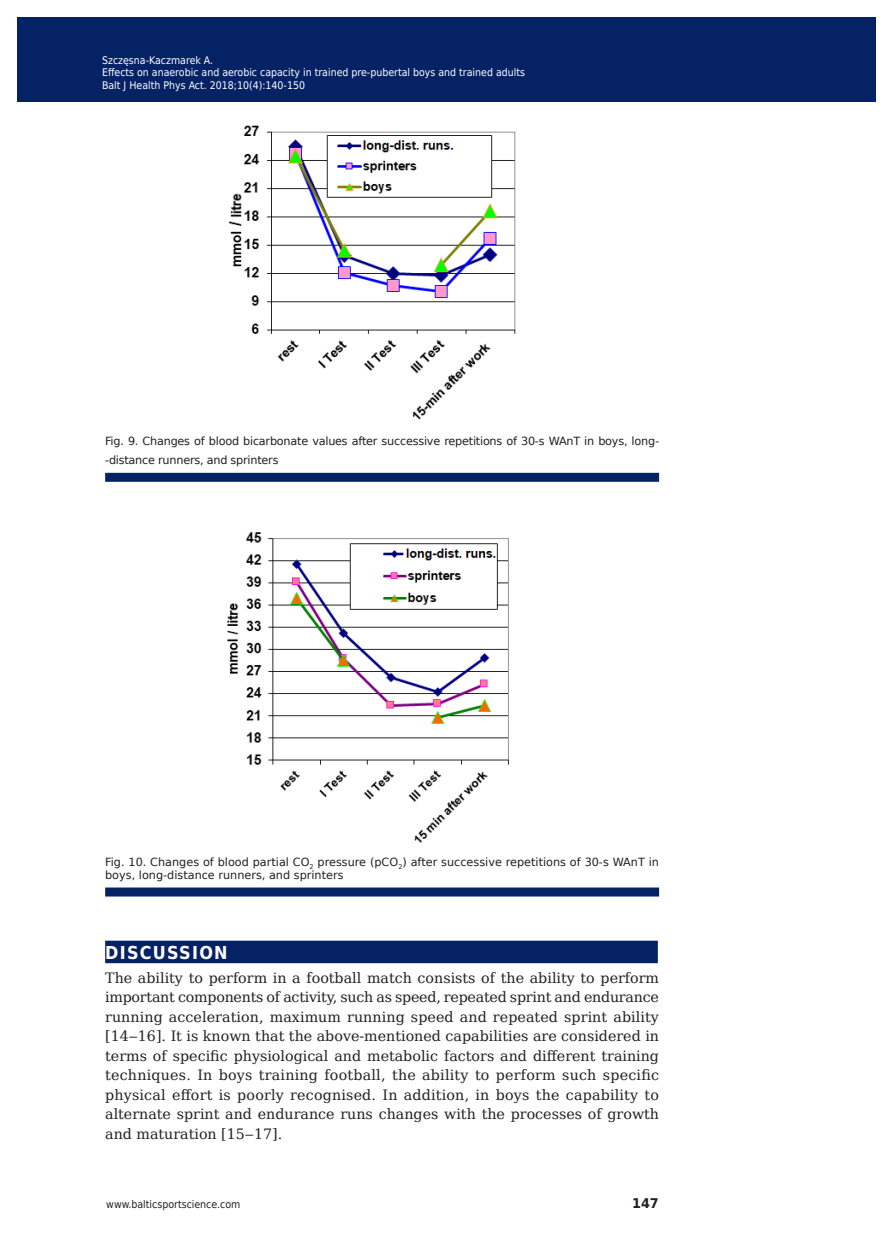
<style>
.page{position:relative;width:893px;height:1255px;background:#fff}
.page>*{position:absolute;margin:0;border:0;box-sizing:border-box;transform-origin:0 0}
.t1{font:700 17.85px "DejaVu Sans Condensed";letter-spacing:.07em;color:#fff}
.t2{font:14.25px/19.5px "DejaVu Serif";color:#231f20;text-align:justify}
.t3{font:700 13.35px "DejaVu Sans";color:#231f20;scale:.96 1}
.t4{font:11.25px/13.5px "DejaVu Sans";color:#231f20}
.t5{font:11.25px/19.5px "DejaVu Sans";letter-spacing:-.02em;color:#231f20}
.t6{font:10.5px/12.6px "DejaVu Sans Condensed";color:#fff}
.t7{font:10.5px "DejaVu Sans";color:#fff}
.t8{font:10.5px "DejaVu Sans Condensed";color:#231f20}
</style>
<div class="page">
<div style="left:105px;top:473px;width:554px;height:9px;background:#052265"></div>
<div style="left:105px;top:887px;width:554px;height:9px;background:#052265"></div>
<div style="left:105px;top:940px;width:553px;height:23px;background:#052265"></div>
<img style="left:229px;top:125px;width:287px;height:295px">
<img style="left:227px;top:532px;width:282px;height:311px">
<div style="left:17px;top:17px;width:855px;height:85px;background:#052265"></div>
<p class="t6" style="left:102px;top:54px;width:424px">Szczęsna-Kaczmarek A.<br>Effects on anaerobic and aerobic capacity in trained pre-pubertal boys and trained adults<br>Balt J Health Phys Act. 2018;10(4):140-150</p>
<p class="t6" style="left:108px;top:55px;width:341px">Szczesna-Kaczmarek A<br>Blood K+ concentration balance after prolonged submaximal exercise...</p>
<p class="t7" style="left:108px;top:78px;width:224px">Balt J Health Phys Act 2014; 1(1): 233-244</p>
<p class="t5" style="left:105px;top:431px;width:555px">Fig. 9. Changes of blood bicarbonate values after successive repetitions of 30-s WAnT in boys, long--distance runners, and sprinters</p>
<p class="t4" style="left:105px;top:854px;width:555px">Fig. 10. Changes of blood partial CO<sub>2</sub> pressure (pCO<sub>2</sub>) after successive repetitions of 30-s WAnT in boys, long-distance runners, and sprinters</p>
<p class="t1" style="left:105px;top:937px;width:124px">DISCUSSION</p>
<p class="t2" style="left:105px;top:967px;width:555px">The ability to perform in a football match consists of the ability to perform important components of activity, such as speed, repeated sprint and endurance running acceleration, maximum running speed and repeated sprint ability [14‒16]. It is known that the above-mentioned capabilities are considered in terms of specific physiological and metabolic factors and different training techniques. In boys training football, the ability to perform such specific physical effort is poorly recognised. In addition, in boys the capability to alternate sprint and endurance runs changes with the processes of growth and maturation [15‒17].</p>
<p class="t8" style="left:106px;top:1195px;width:136px">www.balticsportscience.com</p>
<p class="t3" style="left:632px;top:1192px;width:29px">147</p>
</div>
